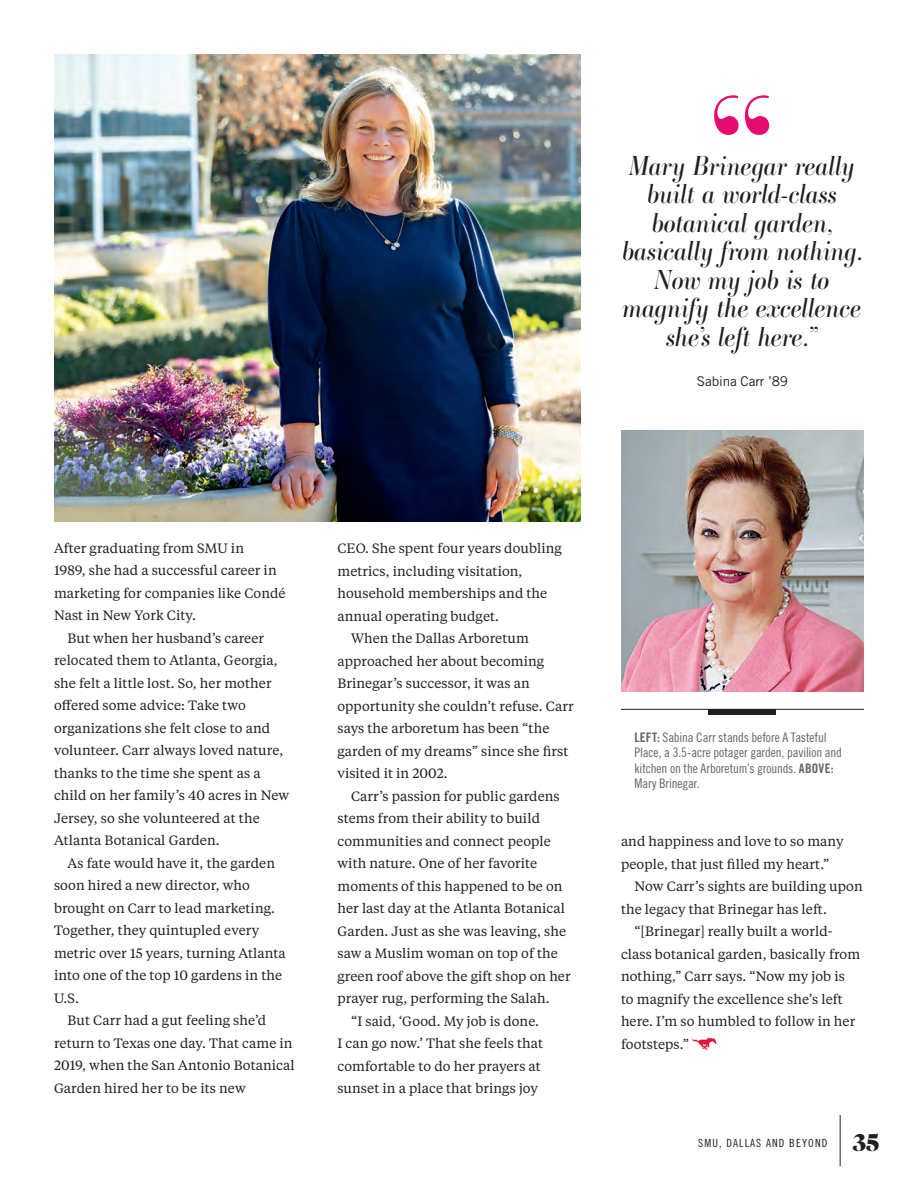
<style>
.page{position:relative;width:918px;height:1188px;background:#fff}
.page>*{position:absolute;margin:0;border:0;box-sizing:border-box;transform-origin:0 0}
.t1{font:600 180px "Ambroise Std";color:#e50b70}
.t2{font:italic 27px/28.5px "Ambroise Std";color:#231f20;text-align:center}
.t3{font:13.5px/22.5px "Tiempos Text";letter-spacing:.005em;color:#231f20}
.t4{font:13.5px "Trade Gothic LT Std";letter-spacing:-.01em;color:#231f20}
.t5{font:13.2px/15.3px "Trade Gothic LT Std Cn 18";letter-spacing:-.01em;color:#636366}
.t6{font:11.25px "Trade Gothic LT Std Cn 18";letter-spacing:.1em;color:#231f20}
.s1{font-family:"Trade Gothic LT Std Bd Cn 20"}
.s2{font-family:"Tiempos Fine";font-weight:900;font-size:24px}
</style>
<div class="page">
<hr style="left:840px;top:1115px;width:1px;height:51px;background:#231f20">
<svg style="left:692px;top:1037px;width:25px;height:13px"></svg>
<img style="left:54px;top:54px;width:526px;height:468px">
<img style="left:621px;top:430px;width:243px;height:261px">
<hr style="left:621px;top:709px;width:243px;height:1px;background:#231f20">
<div style="left:709px;top:709px;width:67px;height:6px;background:#231f20"></div>
<h1 class="t1" style="left:703px;top:49px;width:80px">“</h1>
<h2 class="t2" style="left:622px;top:151px;width:244px">Mary Brinegar really built a world-class botanical garden, basically from nothing.<br>Now my job is to magnify the excellence she’s left here.”</h2>
<p class="t4" style="left:697px;top:373px;width:93px">Sabina Carr ’89</p>
<p class="t3" style="left:54px;top:536px;width:192px">After graduating from SMU in</p>
<p class="t3" style="left:54px;top:559px;width:224px">1989, she had a successful career in</p>
<p class="t3" style="left:54px;top:581px;width:233px">marketing for companies like Condé</p>
<p class="t3" style="left:54px;top:604px;width:144px">Nast in New York City.</p>
<p class="t3" style="left:68px;top:626px;width:198px">But when her husband’s career</p>
<p class="t3" style="left:54px;top:649px;width:225px">relocated them to Atlanta, Georgia,</p>
<p class="t3" style="left:54px;top:671px;width:219px">she felt a little lost. So, her mother</p>
<p class="t3" style="left:54px;top:694px;width:193px">offered some advice: Take two</p>
<p class="t3" style="left:54px;top:716px;width:218px">organizations she felt close to and</p>
<p class="t3" style="left:54px;top:739px;width:231px">volunteer. Carr always loved nature,</p>
<p class="t3" style="left:54px;top:761px;width:208px">thanks to the time she spent as a</p>
<p class="t3" style="left:54px;top:784px;width:237px">child on her family’s 40 acres in New</p>
<p class="t3" style="left:54px;top:806px;width:207px">Jersey, so she volunteered at the</p>
<p class="t3" style="left:54px;top:829px;width:167px">Atlanta Botanical Garden.</p>
<p class="t3" style="left:68px;top:851px;width:209px">As fate would have it, the garden</p>
<p class="t3" style="left:54px;top:874px;width:197px">soon hired a new director, who</p>
<p class="t3" style="left:54px;top:896px;width:223px">brought on Carr to lead marketing.</p>
<p class="t3" style="left:54px;top:919px;width:207px">Together, they quintupled every</p>
<p class="t3" style="left:54px;top:941px;width:233px">metric over 15 years, turning Atlanta</p>
<p class="t3" style="left:54px;top:964px;width:230px">into one of the top 10 gardens in the</p>
<p class="t3" style="left:54px;top:986px;width:26px">U.S.</p>
<p class="t3" style="left:68px;top:1009px;width:200px">But Carr had a gut feeling she’d</p>
<p class="t3" style="left:54px;top:1031px;width:240px">return to Texas one day. That came in</p>
<p class="t3" style="left:54px;top:1054px;width:242px">2019, when the San Antonio Botanical</p>
<p class="t3" style="left:54px;top:1076px;width:193px">Garden hired her to be its new</p>
<p class="t3" style="left:338px;top:536px;width:226px">CEO. She spent four years doubling</p>
<p class="t3" style="left:338px;top:559px;width:186px">metrics, including visitation,</p>
<p class="t3" style="left:338px;top:581px;width:211px">household memberships and the</p>
<p class="t3" style="left:338px;top:604px;width:163px">annual operating budget.</p>
<p class="t3" style="left:351px;top:626px;width:179px">When the Dallas Arboretum</p>
<p class="t3" style="left:338px;top:649px;width:208px">approached her about becoming</p>
<p class="t3" style="left:338px;top:671px;width:194px">Brinegar’s successor, it was an</p>
<p class="t3" style="left:338px;top:694px;width:238px">opportunity she couldn’t refuse. Carr</p>
<p class="t3" style="left:338px;top:716px;width:213px">says the arboretum has been “the</p>
<p class="t3" style="left:338px;top:739px;width:232px">garden of my dreams” since she first</p>
<p class="t3" style="left:338px;top:761px;width:112px">visited it in 2002.</p>
<p class="t3" style="left:351px;top:784px;width:210px">Carr’s passion for public gardens</p>
<p class="t3" style="left:338px;top:806px;width:204px">stems from their ability to build</p>
<p class="t3" style="left:338px;top:829px;width:215px">communities and connect people</p>
<p class="t3" style="left:338px;top:851px;width:201px">with nature. One of her favorite</p>
<p class="t3" style="left:338px;top:874px;width:227px">moments of this happened to be on</p>
<p class="t3" style="left:338px;top:896px;width:229px">her last day at the Atlanta Botanical</p>
<p class="t3" style="left:338px;top:919px;width:230px">Garden. Just as she was leaving, she</p>
<p class="t3" style="left:338px;top:941px;width:222px">saw a Muslim woman on top of the</p>
<p class="t3" style="left:338px;top:964px;width:235px">green roof above the gift shop on her</p>
<p class="t3" style="left:338px;top:986px;width:214px">prayer rug, performing the Salah.</p>
<p class="t3" style="left:351px;top:1009px;width:190px">“I said, ‘Good. My job is done.</p>
<p class="t3" style="left:338px;top:1031px;width:207px">I can go now.’ That she feels that</p>
<p class="t3" style="left:338px;top:1054px;width:205px">comfortable to do her prayers at</p>
<p class="t3" style="left:338px;top:1076px;width:202px">sunset in a place that brings joy</p>
<p class="t5" style="left:634px;top:730px;width:209px"><span class="s1">LEFT:</span> Sabina Carr stands before A Tasteful Place, a 3.5-acre potager garden, pavilion and kitchen on the Arboretum’s grounds. <span class="s1">ABOVE:<br></span>Mary Brinegar.</p>
<p class="t3" style="left:621px;top:830px;width:224px">and happiness and love to so many people, that just filled my heart.”</p>
<p class="t3" style="left:634px;top:875px;width:230px">Now Carr’s sights are building upon</p>
<p class="t3" style="left:621px;top:897px;width:207px">the legacy that Brinegar has left.</p>
<p class="t3" style="left:634px;top:920px;width:200px">“[Brinegar] really built a world-</p>
<p class="t3" style="left:621px;top:942px;width:241px">class botanical garden, basically from</p>
<p class="t3" style="left:621px;top:965px;width:225px">nothing,” Carr says. “Now my job is</p>
<p class="t3" style="left:621px;top:987px;width:223px">to magnify the excellence she’s left</p>
<p class="t3" style="left:621px;top:1010px;width:236px">here. I’m so humbled to follow in her</p>
<p class="t3" style="left:621px;top:1032px;width:70px">footsteps.”</p>
<p class="t6" style="left:698px;top:1136px;width:183px">SMU, DALLAS AND BEYOND <span class="s2">35</span></p>
</div>
